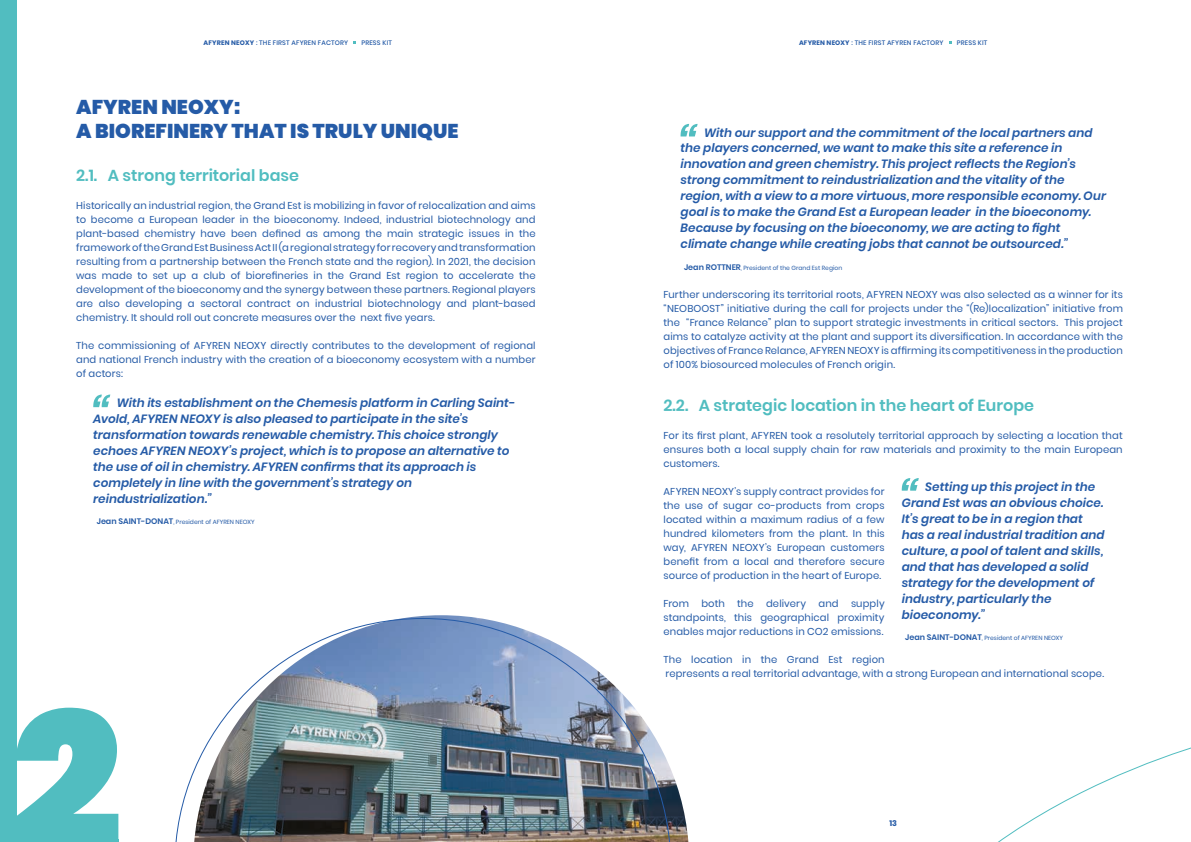
<style>
.page{position:relative;width:1191px;height:842px;background:#fff}
.page>*{position:absolute;margin:0;border:0;box-sizing:border-box;transform-origin:0 0}
.t1{font:900 20px/24px "Poppins";color:#255ba7}
.t2{font:600 16px "Poppins";color:#51bdc0}
.t3{font:italic 600 12px/16px "Poppins";color:#255ba7}
.t4{font:10px/14px "Poppins";letter-spacing:.01em;color:#255ba7;text-align:justify}
.t5{font:700 8px "Poppins";color:#255ba7}
.t6{font:500 6.5px "Poppins";letter-spacing:.025em;color:#255ba7}
.t7{font:6px "Poppins";color:#255ba7}
.s1{font-weight:700}
.s2{font-weight:600;font-size:8px}
</style>
<div class="page">
<div style="left:0;top:0;width:16px;height:842px;background:#51bdc0"></div>
<svg style="left:16px;top:708px;width:102px;height:131px"></svg>
<img style="left:405px;top:615px;width:283px;height:227px">
<img style="left:175px;top:618px;width:496px;height:224px">
<svg style="left:93px;top:395px;width:17px;height:12px"></svg>
<svg style="left:680px;top:124px;width:17px;height:12px"></svg>
<svg style="left:901px;top:478px;width:17px;height:13px"></svg>
<svg style="left:998px;top:747px;width:193px;height:95px"></svg>
<hr style="left:0;top:839px;width:118px;height:3px;background:#51bdc0">
<p class="t6" style="left:203px;top:39px;width:146px"><span class="s1">AFYREN NEOXY</span> : THE FIRST AFYREN FACTORY</p>
<p class="t6" style="left:361px;top:39px;width:32px">PRESS KIT</p>
<p class="t6" style="left:799px;top:39px;width:146px"><span class="s1">AFYREN NEOXY</span> : THE FIRST AFYREN FACTORY</p>
<p class="t6" style="left:957px;top:39px;width:32px">PRESS KIT</p>
<h1 class="t1" style="left:76px;top:96px;width:384px">AFYREN NEOXY:<br>A BIOREFINERY THAT IS TRULY UNIQUE</h1>
<h2 class="t2" style="left:76px;top:168px;width:224px">2.1. A strong territorial base</h2>
<p class="t4" style="left:76px;top:198px;width:461px">Historically an industrial region, the Grand Est is mobilizing in favor of relocalization and aims to become a European leader in the bioeconomy. Indeed, industrial biotechnology and plant-based chemistry have been defined as among the main strategic issues in the framework of the Grand Est Business Act II (a regional strategy for recovery and transformation resulting from a partnership between the French state and the region). In 2021, the decision was made to set up a club of biorefineries in the Grand Est region to accelerate the development of the bioeconomy and the synergy between these partners. Regional players are also developing a sectoral contract on industrial biotechnology and plant-based chemistry. It should roll out concrete measures over the next five years.</p>
<p class="t4" style="left:76px;top:338px;width:461px">The commissioning of AFYREN NEOXY directly contributes to the development of regional and national French industry with the creation of a bioeconomy ecosystem with a number of actors:</p>
<p class="t3" style="left:93px;top:396px;width:423px;text-indent:24px">With its establishment on the Chemesis platform in Carling Saint-Avold, AFYREN NEOXY is also pleased to participate in the site’s transformation towards renewable chemistry. This choice strongly echoes AFYREN NEOXY’s project, which is to propose an alternative to the use of oil in chemistry. AFYREN confirms that its approach is completely in line with the government’s strategy on reindustrialization.”</p>
<p class="t7" style="left:97px;top:518px;width:159px"><span class="s2">Jean SAINT-DONAT</span>, President of AFYREN NEOXY</p>
<p class="t3" style="left:680px;top:125px;width:427px;text-indent:24px">With our support and the commitment of the local partners and the players concerned, we want to make this site a reference in innovation and green chemistry. This project reflects the Region’s strong commitment to reindustrialization and the vitality of the region, with a view to a more virtuous, more responsible economy. Our goal is to make the Grand Est a European leader in the bioeconomy.<br>Because by focusing on the bioeconomy, we are acting to fight climate change while creating jobs that cannot be outsourced.”</p>
<p class="t7" style="left:684px;top:264px;width:160px"><span class="s2">Jean ROTTNER</span>, President of the Grand Est Region</p>
<p class="t4" style="left:663px;top:287px;width:461px">Further underscoring its territorial roots, AFYREN NEOXY was also selected as a winner for its “NEOBOOST” initiative during the call for projects under the “(Re)localization” initiative from the “France Relance” plan to support strategic investments in critical sectors. This project aims to catalyze activity at the plant and support its diversification. In accordance with the objectives of France Relance, AFYREN NEOXY is affirming its competitiveness in the production of 100% biosourced molecules of French origin.</p>
<h2 class="t2" style="left:663px;top:398px;width:372px">2.2. A strategic location in the heart of Europe</h2>
<p class="t4" style="left:663px;top:429px;width:461px">For its first plant, AFYREN took a resolutely territorial approach by selecting a location that ensures both a local supply chain for raw materials and proximity to the main European customers.</p>
<p class="t4" style="left:663px;top:484px;width:223px">AFYREN NEOXY’s supply contract provides for the use of sugar co-products from crops located within a maximum radius of a few hundred kilometers from the plant. In this way, AFYREN NEOXY’s European customers benefit from a local and therefore secure source of production in the heart of Europe.</p>
<p class="t4" style="left:663px;top:596px;width:223px">From both the delivery and supply standpoints, this geographical proximity enables major reductions in CO2 emissions.</p>
<p class="t4" style="left:663px;top:653px;width:442px">The location in the Grand Est region<br>represents a real territorial advantage, with a strong European and international scope.</p>
<p class="t3" style="left:901px;top:479px;width:204px;text-indent:24px">Setting up this project in the<br>Grand Est was an obvious choice.<br>It’s great to be in a region that has a real industrial tradition and culture, a pool of talent and skills, and that has developed a solid strategy for the development of industry, particularly the bioeconomy.”</p>
<p class="t7" style="left:905px;top:634px;width:159px"><span class="s2">Jean SAINT-DONAT</span>, President of AFYREN NEOXY</p>
<p class="t5" style="left:889px;top:820px;width:9px">13</p>
</div>
